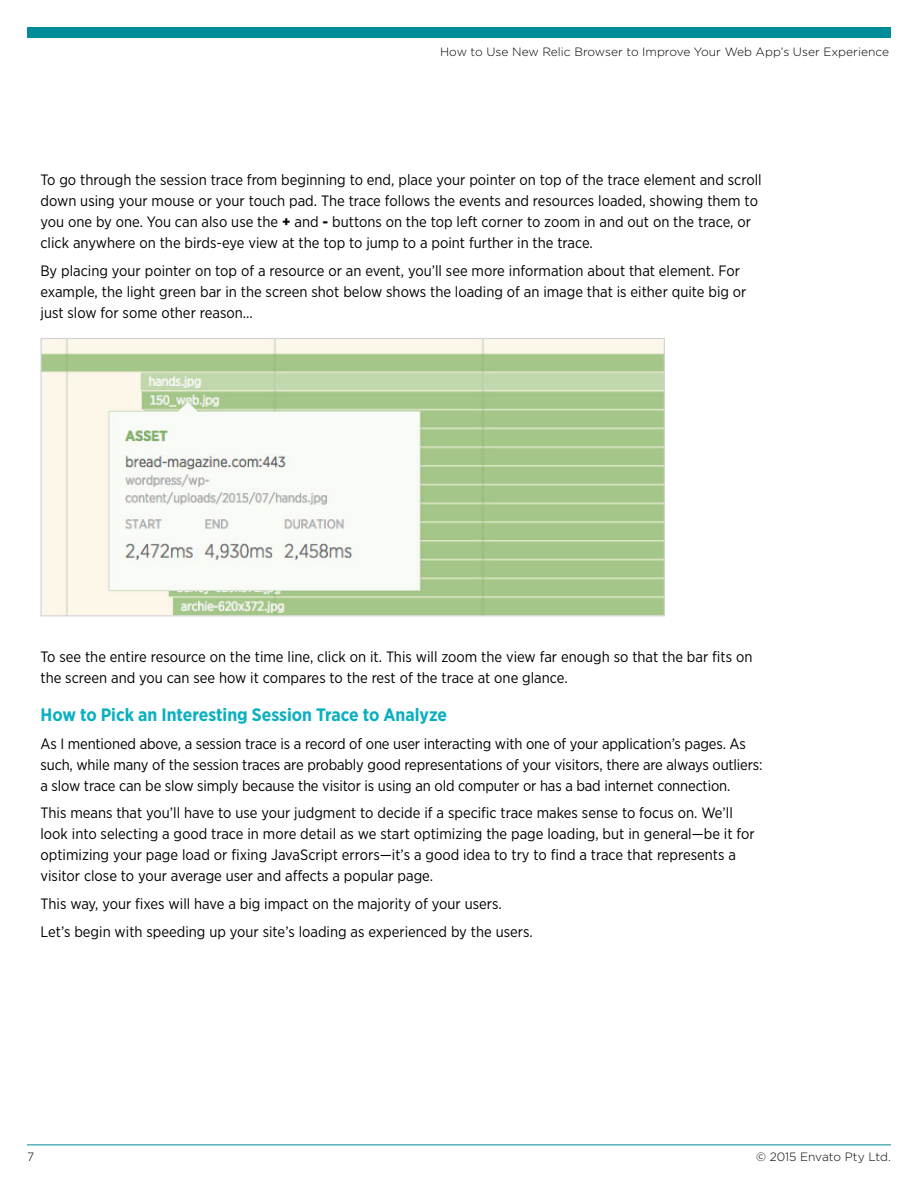
<style>
.page{position:relative;width:918px;height:1188px;background:#fff}
.page>*{position:absolute;margin:0;border:0;box-sizing:border-box;transform-origin:0 0}
.Subhead1{font:700 18px "Gotham Narrow";color:#0ab0bf}
.Body_Copy{font:15px/21px "Gotham Narrow";color:#000}
.t1{font:300 12px "Gotham";color:#000}
.s1{font-weight:700}
</style>
<div class="page">
<div style="left:27px;top:27px;width:864px;height:11px;background:#008c99"></div>
<hr style="left:27px;top:1145px;width:864px;height:1px;background:#008c99">
<img style="left:43px;top:340px;width:620px;height:274px">
<div style="left:41px;top:338px;width:624px;height:278px;border:1px solid #d1d3d4"></div>
<p class="t1" style="left:440px;top:44px;width:450px">How to Use New Relic Browser to Improve Your Web App’s User Experience</p>
<p class="Body_Copy" style="left:40px;top:169px;width:723px">To go through the session trace from beginning to end, place your pointer on top of the trace element and scroll down using your mouse or your touch pad. The trace follows the events and resources loaded, showing them to you one by one. You can also use the <span class="s1">+</span> and <span class="s1">-</span> buttons on the top left corner to zoom in and out on the trace, or click anywhere on the birds-eye view at the top to jump to a point further in the trace.</p>
<p class="Body_Copy" style="left:40px;top:259px;width:708px">By placing your pointer on top of a resource or an event, you’ll see more information about that element. For example, the light green bar in the screen shot below shows the loading of an image that is either quite big or just slow for some other reason...</p>
<p class="Body_Copy" style="left:40px;top:646px;width:713px">To see the entire resource on the time line, click on it. This will zoom the view far enough so that the bar fits on the screen and you can see how it compares to the rest of the trace at one glance.</p>
<p class="Subhead1" style="left:40px;top:703px;width:408px">How to Pick an Interesting Session Trace to Analyze</p>
<p class="Body_Copy" style="left:40px;top:733px;width:724px">As I mentioned above, a session trace is a record of one user interacting with one of your application’s pages. As such, while many of the session traces are probably good representations of your visitors, there are always outliers: a slow trace can be slow simply because the visitor is using an old computer or has a bad internet connection.</p>
<p class="Body_Copy" style="left:40px;top:802px;width:716px">This means that you’ll have to use your judgment to decide if a specific trace makes sense to focus on. We’ll look into selecting a good trace in more detail as we start optimizing the page loading, but in general—be it for optimizing your page load or fixing JavaScript errors—it’s a good idea to try to find a trace that represents a visitor close to your average user and affects a popular page.</p>
<p class="Body_Copy" style="left:40px;top:893px;width:463px">This way, your fixes will have a big impact on the majority of your users.</p>
<p class="Body_Copy" style="left:40px;top:921px;width:494px">Let’s begin with speeding up your site’s loading as experienced by the users.</p>
<p class="t1" style="left:27px;top:1149px;width:9px">7</p>
<p class="t1" style="left:756px;top:1149px;width:136px">© 2015 Envato Pty Ltd.</p>
</div>
